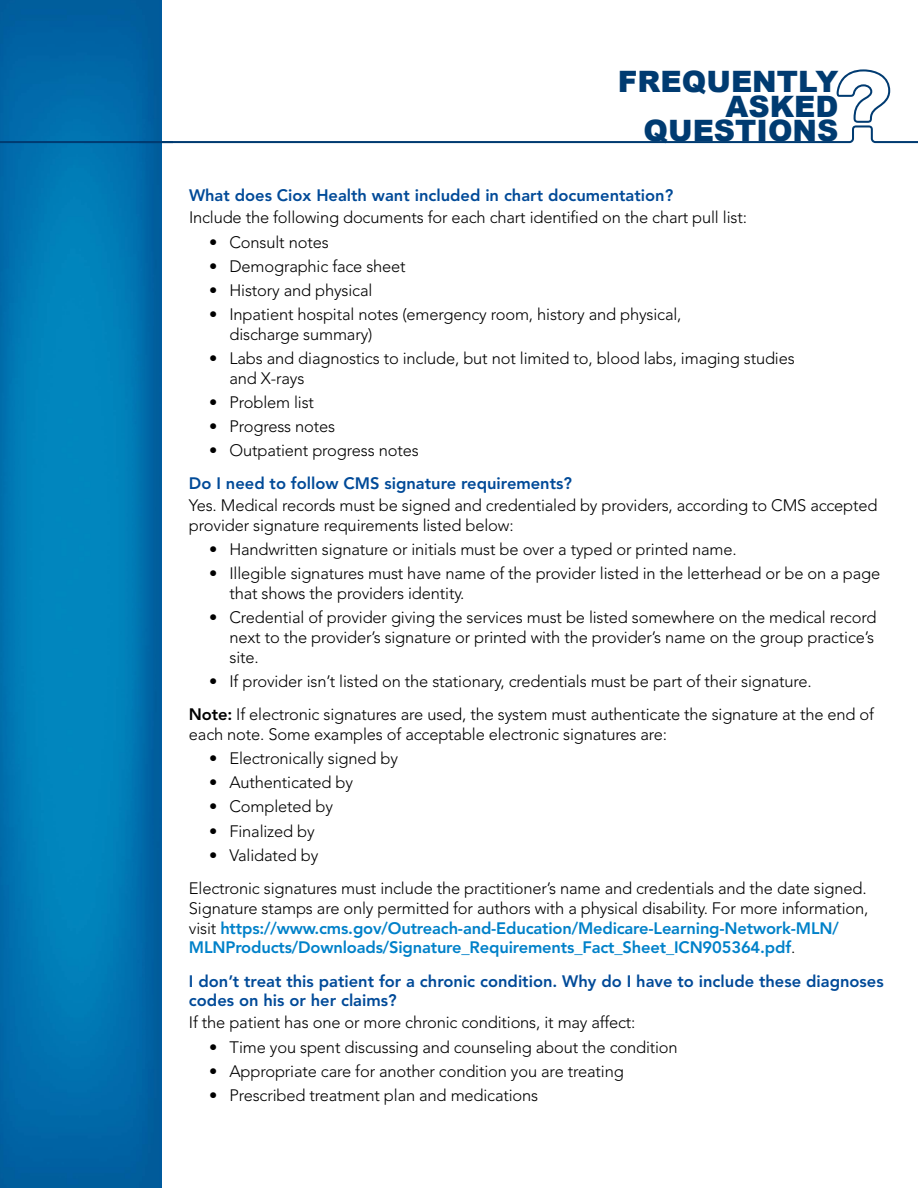
<style>
.page{position:relative;width:918px;height:1188px;background:#fff}
.page>*{position:absolute;margin:0;border:0;box-sizing:border-box;transform-origin:0 0}
.t1{font:900 29.55px/24.6px "Arial";color:#003b71;text-align:right}
.t2{font:300 16.5px/19.8px "Avenir LT Std";letter-spacing:-.01em;color:#000}
.t3{font:800 16.5px/19.8px "Avenir LT Std";letter-spacing:-.01em;color:#0081c9}
.t4{font:800 16.5px/19.8px "Avenir LT Std";color:#004a98}
.s1{font-weight:800}
.s2{font-weight:300;color:#000}
</style>
<div class="page">
<img style="left:0;top:0;width:161px;height:1188px">
<svg style="left:0;top:69px;width:918px;height:74px"></svg>
<h1 class="t1" style="left:618px;top:68px;width:222px">FREQUENTLY<br>ASKED<br>QUESTIONS</h1>
<p class="t4" style="left:189px;top:186px;width:486px">What does Ciox Health want included in chart documentation?</p>
<p class="t2" style="left:189px;top:208px;width:559px">Include the following documents for each chart identified on the chart pull list:</p>
<p class="t2" style="left:209px;top:232px;width:121px">• Consult notes</p>
<p class="t2" style="left:209px;top:256px;width:198px">• Demographic face sheet</p>
<p class="t2" style="left:209px;top:280px;width:165px">• History and physical</p>
<p class="t2" style="left:229px;top:304px;width:454px;text-indent:-20px">• Inpatient hospital notes (emergency room, history and physical, discharge summary)</p>
<p class="t2" style="left:229px;top:348px;width:567px;text-indent:-20px">• Labs and diagnostics to include, but not limited to, blood labs, imaging studies and X-rays</p>
<p class="t2" style="left:209px;top:392px;width:106px">• Problem list</p>
<p class="t2" style="left:209px;top:416px;width:128px">• Progress notes</p>
<p class="t2" style="left:209px;top:440px;width:211px">• Outpatient progress notes</p>
<p class="t4" style="left:189px;top:474px;width:385px">Do I need to follow CMS signature requirements?</p>
<p class="t2" style="left:189px;top:496px;width:690px">Yes. Medical records must be signed and credentialed by providers, according to CMS accepted provider signature requirements listed below:</p>
<p class="t2" style="left:209px;top:540px;width:529px">• Handwritten signature or initials must be over a typed or printed name.</p>
<p class="t2" style="left:229px;top:564px;width:652px;text-indent:-20px">• Illegible signatures must have name of the provider listed in the letterhead or be on a page that shows the providers identity.</p>
<p class="t2" style="left:229px;top:608px;width:648px;text-indent:-20px">• Credential of provider giving the services must be listed somewhere on the medical record next to the provider’s signature or printed with the provider’s name on the group practice’s site.</p>
<p class="t2" style="left:189px;top:665px;width:687px;line-height:33.3px;text-indent:20px">• If provider isn’t listed on the stationary, credentials must be part of their signature.<br><span class="s1">Note:</span> If electronic signatures are used, the system must authenticate the signature at the end of</p>
<p class="t2" style="left:189px;top:725px;width:480px">each note. Some examples of acceptable electronic signatures are:</p>
<p class="t2" style="left:209px;top:749px;width:190px">• Electronically signed by</p>
<p class="t2" style="left:209px;top:773px;width:145px">• Authenticated by</p>
<p class="t2" style="left:209px;top:797px;width:125px">• Completed by</p>
<p class="t2" style="left:209px;top:821px;width:107px">• Finalized by</p>
<p class="t2" style="left:189px;top:838px;width:679px;line-height:33.3px;text-indent:20px">• Validated by<br>Electronic signatures must include the practitioner’s name and credentials and the date signed.</p>
<p class="t3" style="left:189px;top:898px;width:681px"><span class="s2">Signature stamps are only permitted for authors with a physical disability. For more information, visit</span> https://www.cms.gov/Outreach-and-Education/Medicare-Learning-Network-MLN/<br>MLNProducts/Downloads/Signature_Requirements_Fact_Sheet_ICN905364.pdf<span class="s2">.</span></p>
<p class="t4" style="left:189px;top:971px;width:696px">I don’t treat this patient for a chronic condition. Why do I have to include these diagnoses codes on his or her claims?</p>
<p class="t2" style="left:189px;top:1013px;width:448px">If the patient has one or more chronic conditions, it may affect:</p>
<p class="t2" style="left:209px;top:1037px;width:470px">• Time you spent discussing and counseling about the condition</p>
<p class="t2" style="left:209px;top:1061px;width:416px">• Appropriate care for another condition you are treating</p>
<p class="t2" style="left:209px;top:1085px;width:331px">• Prescribed treatment plan and medications</p>
</div>
